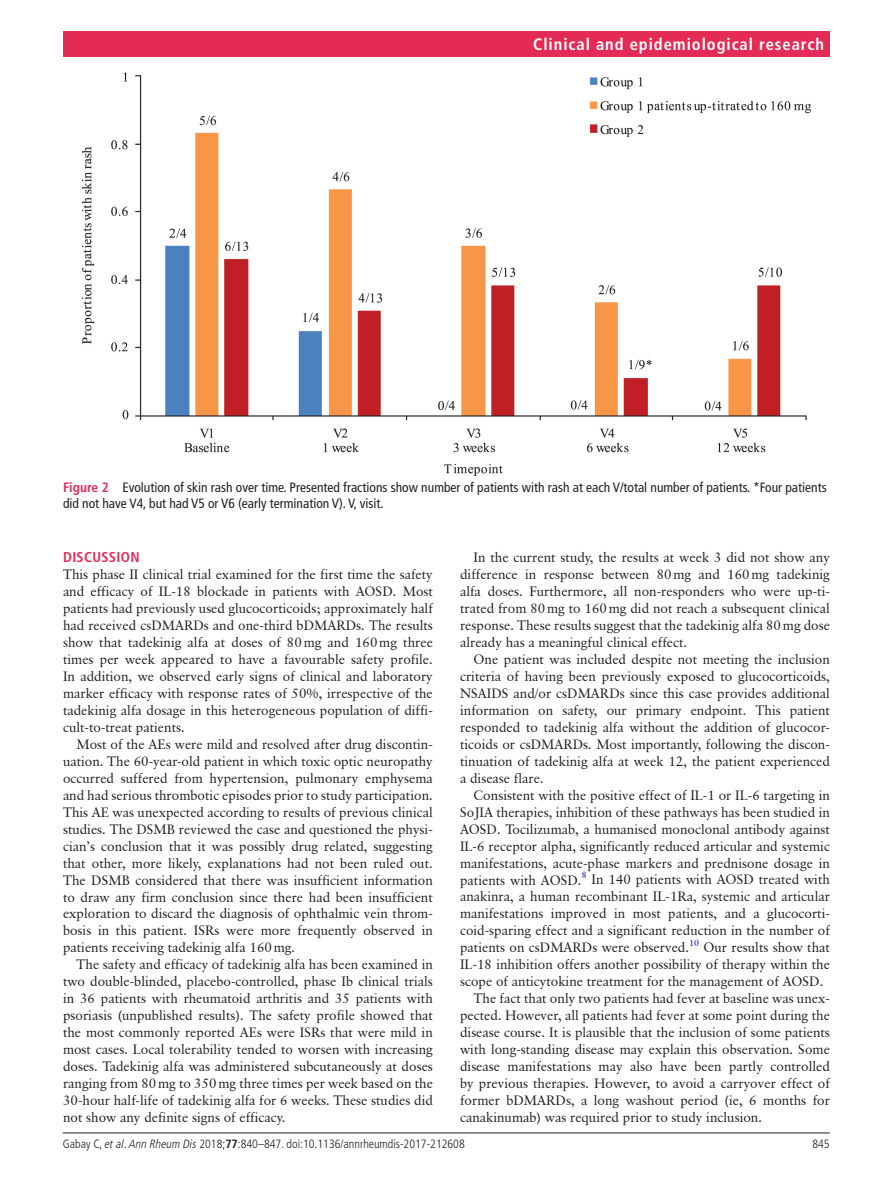
<style>
.page{position:relative;width:893px;height:1191px;background:#fff}
.page>*{position:absolute;margin:0;border:0;box-sizing:border-box;transform-origin:0 0}
.t1{font:700 condensed 16.5px "Frutiger LT Pro";letter-spacing:.055em;color:#fff}
.t2{font:700 condensed 14.25px "Frutiger LT Pro";letter-spacing:.025em;color:#e42b56}
.t3{font:13.5px/17px "Classical Garamond BT";color:#231f20;text-align:justify}
.t4{font:condensed 13.5px/16.5px "Frutiger LT Pro";color:#231f20}
.t5{font:300 condensed 12px "Frutiger LT Pro";color:#231f20}
.t6{font:9px "Classical Garamond BT";color:#00f}
.s1{font-weight:700;color:#e42b56}
.s2{font-style:italic}
.s3{font-weight:700}
</style>
<div class="page">
<hr style="left:63px;top:1132px;width:767px;height:1px;background:#231f20">
<div style="left:63px;top:31px;width:767px;height:25px;background:#e42b56"></div>
<img style="left:83px;top:72px;width:727px;height:403px">
<p class="t1" style="left:533px;top:34px;width:292px">Clinical and epidemiological research</p>
<p class="t4" style="left:63px;top:479px;width:765px"><span class="s1">Figure 2</span> Evolution of skin rash over time. Presented fractions show number of patients with rash at each V/total number of patients. *Four patients did not have V4, but had V5 or V6 (early termination V). V, visit.</p>
<p class="t2" style="left:63px;top:549px;width:78px">Discussion</p>
<p class="t3" style="left:63px;top:566px;width:371px">This phase II clinical trial examined for the first time the safety and efficacy of IL-18 blockade in patients with AOSD. Most patients had previously used glucocorticoids; approximately half had received csDMARDs and one-third bDMARDs. The results show that tadekinig alfa at doses of 80mg and 160mg three times per week appeared to have a favourable safety profile.<br>In addition, we observed early signs of clinical and laboratory marker efficacy with response rates of 50%, irrespective of the tadekinig alfa dosage in this heterogeneous population of diffi&shy;cult-to-treat patients.</p>
<p class="t3" style="left:63px;top:735px;width:371px;text-indent:14px">Most of the AEs were mild and resolved after drug discontin&shy;uation. The 60-year-old patient in which toxic optic neuropathy occurred suffered from hypertension, pulmonary emphysema and had serious thrombotic episodes prior to study participation.<br>This AE was unexpected according to results of previous clinical studies. The DSMB reviewed the case and questioned the physi&shy;cian’s conclusion that it was possibly drug related, suggesting that other, more likely, explanations had not been ruled out.<br>The DSMB considered that there was insufficient information to draw any firm conclusion since there had been insufficient exploration to discard the diagnosis of ophthalmic vein throm&shy;bosis in this patient. ISRs were more frequently observed in patients receiving tadekinig alfa 160mg.</p>
<p class="t3" style="left:63px;top:956px;width:371px;text-indent:14px">The safety and efficacy of tadekinig alfa has been examined in two double-blinded, placebo-controlled, phase Ib clinical trials in 36 patients with rheumatoid arthritis and 35 patients with psoriasis (unpublished results). The safety profile showed that the most commonly reported AEs were ISRs that were mild in most cases. Local tolerability tended to worsen with increasing doses. Tadekinig alfa was administered subcutaneously at doses ranging from 80mg to 350mg three times per week based on the 30-hour half-life of tadekinig alfa for 6 weeks. These studies did not show any definite signs of efficacy.</p>
<p class="t3" style="left:460px;top:548px;width:371px;text-indent:14px">In the current study, the results at week 3 did not show any difference in response between 80mg and 160mg tadekinig alfa doses. Furthermore, all non-responders who were up-ti&shy;trated from 80mg to 160mg did not reach a subsequent clinical response. These results suggest that the tadekinig alfa 80mg dose already has a meaningful clinical effect.</p>
<p class="t3" style="left:460px;top:650px;width:371px;text-indent:14px">One patient was included despite not meeting the inclusion criteria of having been previously exposed to glucocorticoids, NSAIDS and/or csDMARDs since this case provides additional information on safety, our primary endpoint. This patient responded to tadekinig alfa without the addition of glucocor&shy;ticoids or csDMARDs. Most importantly, following the discon&shy;tinuation of tadekinig alfa at week 12, the patient experienced a disease flare.</p>
<p class="t3" style="left:460px;top:786px;width:371px;text-indent:14px">Consistent with the positive effect of IL-1 or IL-6 targeting in SoJIA therapies, inhibition of these pathways has been studied in AOSD. Tocilizumab, a humanised monoclonal antibody against IL-6 receptor alpha, significantly reduced articular and systemic manifestations, acute-phase markers and prednisone dosage in patients with AOSD.</p>
<p class="t6" style="left:582px;top:869px;width:6px">8</p>
<p class="t3" style="left:460px;top:871px;width:371px;text-indent:132px">In 140 patients with AOSD treated with anakinra, a human recombinant IL-1Ra, systemic and articular manifestations improved in most patients, and a glucocorti&shy;coid-sparing effect and a significant reduction in the number of patients on csDMARDs were observed.</p>
<p class="t6" style="left:689px;top:937px;width:11px">10</p>
<p class="t3" style="left:703px;top:938px;width:128px">Our results show that</p>
<p class="t3" style="left:460px;top:955px;width:371px">IL-18 inhibition offers another possibility of therapy within the</p>
<p class="t3" style="left:460px;top:972px;width:365px">scope of anticytokine treatment for the management of AOSD.</p>
<p class="t3" style="left:474px;top:989px;width:358px">The fact that only two patients had fever at baseline was unex-</p>
<p class="t3" style="left:460px;top:1006px;width:371px">pected. However, all patients had fever at some point during the</p>
<p class="t3" style="left:460px;top:1023px;width:371px">disease course. It is plausible that the inclusion of some patients</p>
<p class="t3" style="left:460px;top:1040px;width:371px">with long-standing disease may explain this observation. Some</p>
<p class="t3" style="left:460px;top:1057px;width:371px">disease manifestations may also have been partly controlled</p>
<p class="t3" style="left:460px;top:1074px;width:371px">by previous therapies. However, to avoid a carryover effect of</p>
<p class="t3" style="left:460px;top:1091px;width:371px">former bDMARDs, a long washout period (ie, 6 months for</p>
<p class="t3" style="left:460px;top:1108px;width:304px">canakinumab) was required prior to study inclusion.</p>
<p class="t5" style="left:63px;top:1136px;width:404px">Gabay C, <span class="s2">et al</span>. <span class="s2">Ann Rheum Dis</span> 2018;<span class="s3">77</span>:840–847. doi:10.1136/annrheumdis-2017-212608</p>
<p class="t5" style="left:812px;top:1136px;width:19px">845</p>
</div>
